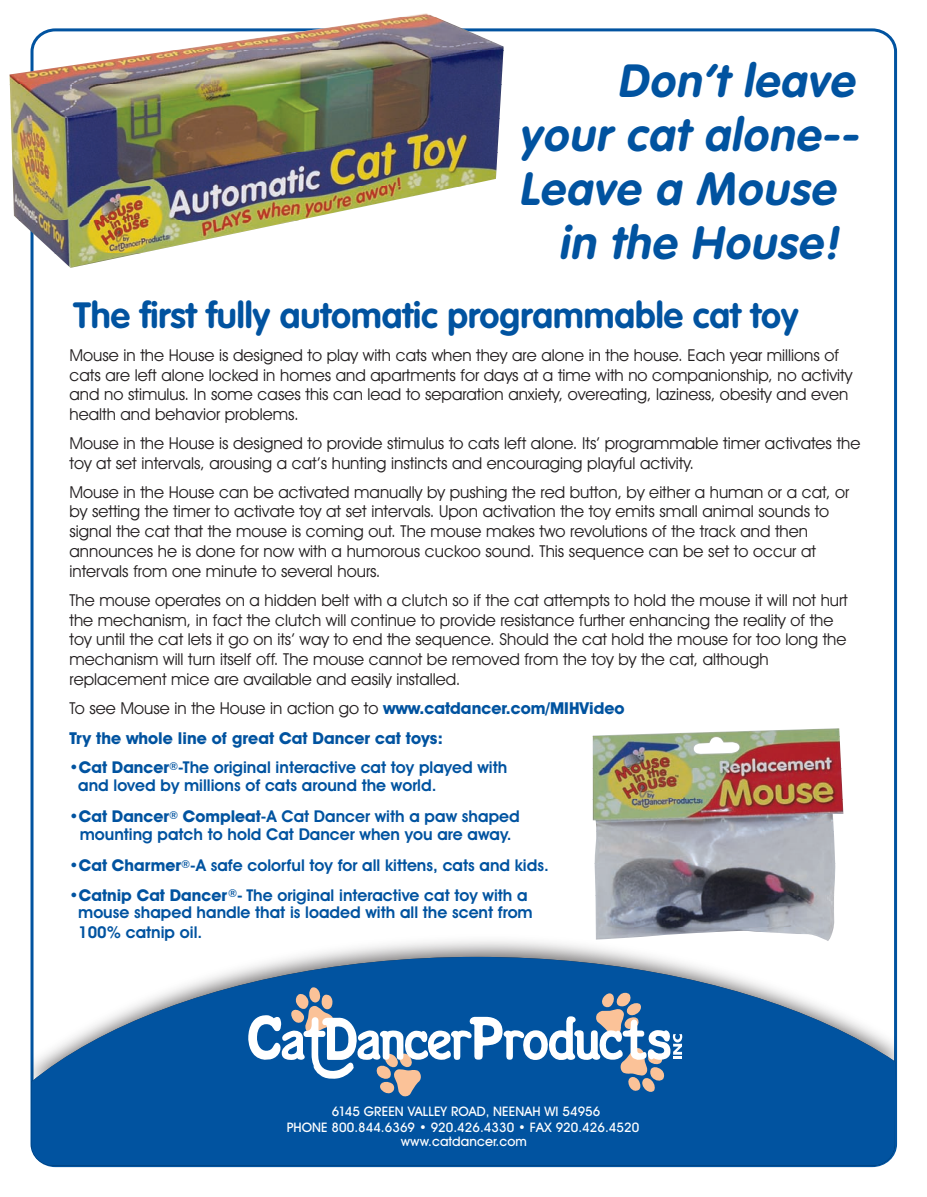
<style>
.page{position:relative;width:927px;height:1197px;background:#fff}
.page>*{position:absolute;margin:0;border:0;box-sizing:border-box;transform-origin:0 0}
.t1{font:italic 700 45.75px "VAG Rounded";color:#0153a0}
.t2{font:700 36px "VAG Rounded";color:#0153a0}
.t3{font:16.5px/19.8px "Avant Garde IT Cby BT";color:#231f20}
.t4{font:700 16.5px/30.3px "Avant Garde IT Cby BT";color:#0153a0}
.t5{font:600 16.35px/19.6px "Avant Garde IT Cby BT";color:#0153a0}
.t6{font:500 13.2px/15.8px "Avant Garde IT Cby BT";letter-spacing:.005em;color:#fff;text-align:center}
.s1{font-weight:400;color:#231f20}
.s2{font-weight:700}
</style>
<div class="page">
<img style="left:31px;top:929px;width:866px;height:27px">
<svg style="left:31px;top:956px;width:866px;height:209px;fill:#0153a0"></svg>
<svg style="left:248px;top:986px;width:434px;height:110px"></svg>
<img style="left:10px;top:13px;width:493px;height:255px">
<img style="left:592px;top:728px;width:251px;height:213px">
<h1 class="t1" style="left:617px;top:54px;width:247px">Don’t leave</h1>
<h1 class="t1" style="left:519px;top:108px;width:349px">your cat alone--</h1>
<h1 class="t1" style="left:519px;top:162px;width:326px">Leave a Mouse</h1>
<h1 class="t1" style="left:558px;top:216px;width:291px">in the House!</h1>
<h2 class="t2" style="left:73px;top:294px;width:726px">The first fully automatic programmable cat toy</h2>
<p class="t3" style="left:69px;top:345px;width:784px">Mouse in the House is designed to play with cats when they are alone in the house. Each year millions of cats are left alone locked in homes and apartments for days at a time with no companionship, no activity and no stimulus. In some cases this can lead to separation anxiety, overeating, laziness, obesity and even health and behavior problems.</p>
<p class="t3" style="left:69px;top:433px;width:792px">Mouse in the House is designed to provide stimulus to cats left alone. Its’ programmable timer activates the toy at set intervals, arousing a cat’s hunting instincts and encouraging playful activity.</p>
<p class="t3" style="left:69px;top:481px;width:781px">Mouse in the House can be activated manually by pushing the red button, by either a human or a cat, or by setting the timer to activate toy at set intervals. Upon activation the toy emits small animal sounds to signal the cat that the mouse is coming out. The mouse makes two revolutions of the track and then announces he is done for now with a humorous cuckoo sound. This sequence can be set to occur at intervals from one minute to several hours.</p>
<p class="t3" style="left:69px;top:589px;width:779px">The mouse operates on a hidden belt with a clutch so if the cat attempts to hold the mouse it will not hurt the mechanism, in fact the clutch will continue to provide resistance further enhancing the reality of the toy until the cat lets it go on its’ way to end the sequence. Should the cat hold the mouse for too long the mechanism will turn itself off. The mouse cannot be removed from the toy by the cat, although replacement mice are available and easily installed.</p>
<p class="t4" style="left:69px;top:692px;width:556px"><span class="s1">To see Mouse in the House in action go to</span> www.catdancer.com/MIHVideo<br>Try the whole line of great Cat Dancer cat toys:</p>
<p class="t5" style="left:69px;top:757px;width:439px">•<span class="s2">Cat Dancer</span><sup>®</sup>-The original interactive cat toy played with</p>
<p class="t5" style="left:78px;top:775px;width:359px">and loved by millions of cats around the world.</p>
<p class="t5" style="left:80px;top:824px;width:433px">mounting patch to hold Cat Dancer when you are away.</p>
<p class="t5" style="left:69px;top:806px;width:452px">•<span class="s2">Cat Dancer</span><sup>®</sup> <span class="s2">Compleat</span>-A Cat Dancer with a paw shaped</p>
<p class="t5" style="left:69px;top:855px;width:481px">•<span class="s2">Cat Charmer</span><sup>®</sup>-A safe colorful toy for all kittens, cats and kids.</p>
<p class="t5" style="left:69px;top:884px;width:460px">•<span class="s2">Catnip Cat Dancer</span><sup>®</sup>- The original interactive cat toy with a</p>
<p class="t5" style="left:78px;top:902px;width:456px">mouse shaped handle that is loaded with all the scent from<br>100% catnip oil.</p>
<p class="t6" style="left:286px;top:1103px;width:354px">6145 GREEN VALLEY ROAD, NEENAH WI 54956<br>PHONE 800.844.6369 • 920.426.4330 • FAX 920.426.4520</p>
<p class="t6" style="left:400px;top:1133px;width:128px">www.catdancer.com</p>
</div>
